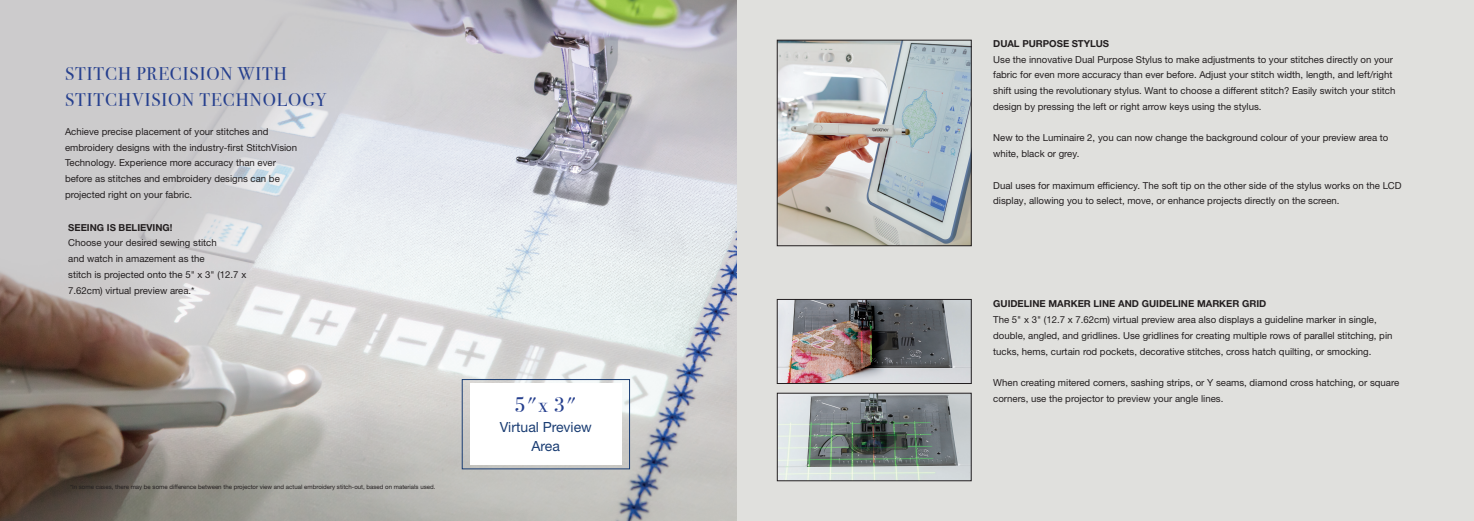
<style>
.page{position:relative;width:1474px;height:521px;background:#fff}
.page>*{position:absolute;margin:0;border:0;box-sizing:border-box;transform-origin:0 0}
.t1{font:21px "Bodoni Svty Two ITCTT";color:#253f8e}
.t2{font:18.38px "Bodoni Svty Two ITCTT";letter-spacing:.05em;color:#253f8e}
.t3{font:14px "Helvetica Neue LTW1 G";color:#1a3d73}
.t4{font:9.62px/15.8px "Helvetica Neue LTW1 G";color:#231f20}
.t5{font:700 9.62px "Helvetica Neue LTW1 G";color:#231f20}
.t6{font:6.12px "Helvetica Neue LTW1 G";color:#231f20}
</style>
<div class="page">
<div style="left:737px;top:0;width:736px;height:521px;background:#e0e0dd"></div>
<img style="left:0;top:0;width:736px;height:521px">
<div style="left:470px;top:384px;width:151px;height:81px;background:#fff"></div>
<div style="left:462px;top:379px;width:168px;height:90px;border:1px solid #1a3d73"></div>
<img style="left:779px;top:301px;width:190px;height:81px">
<div style="left:777px;top:299px;width:194px;height:85px;border:1px solid #231f20"></div>
<img style="left:779px;top:395px;width:190px;height:84px">
<div style="left:777px;top:393px;width:194px;height:88px;border:1px solid #231f20"></div>
<img style="left:779px;top:42px;width:190px;height:202px">
<div style="left:777px;top:40px;width:194px;height:206px;border:1px solid #231f20"></div>
<p class="t2" style="left:65px;top:58px;width:223px">STITCH PRECISION WITH</p>
<p class="t2" style="left:65px;top:84px;width:263px">STITCHVISION TECHNOLOGY</p>
<p class="t4" style="left:65px;top:124px;width:234px">Achieve precise placement of your stitches and embroidery designs with the industry-first StitchVision Technology. Experience more accuracy than ever before as stitches and embroidery designs can be projected right on your fabric.</p>
<p class="t5" style="left:68px;top:221px;width:106px">SEEING IS BELIEVING!</p>
<p class="t4" style="left:68px;top:235px;width:180px">Choose your desired sewing stitch<br>and watch in amazement as the<br>stitch is projected onto the 5" x 3" (12.7 x 7.62cm) virtual preview area.*</p>
<p class="t6" style="left:70px;top:483px;width:367px">*In some cases, there may be some difference between the projector view and actual embroidery stitch-out, based on materials used.</p>
<p class="t1" style="left:514px;top:388px;width:64px">5"x 3"</p>
<p class="t3" style="left:499px;top:418px;width:94px">Virtual Preview</p>
<p class="t3" style="left:531px;top:437px;width:30px">Area</p>
<p class="t5" style="left:993px;top:37px;width:117px">DUAL PURPOSE STYLUS</p>
<p class="t4" style="left:993px;top:51px;width:403px">Use the innovative Dual Purpose Stylus to make adjustments to your stitches directly on your fabric for even more accuracy than ever before. Adjust your stitch width, length, and left/right shift using the revolutionary stylus. Want to choose a different stitch? Easily switch your stitch design by pressing the left or right arrow keys using the stylus.</p>
<p class="t4" style="left:993px;top:130px;width:396px">New to the Luminaire 2, you can now change the background colour of your preview area to white, black or grey.</p>
<p class="t4" style="left:993px;top:177px;width:410px">Dual uses for maximum efficiency. The soft tip on the other side of the stylus works on the LCD display, allowing you to select, move, or enhance projects directly on the screen.</p>
<p class="t5" style="left:993px;top:298px;width:274px">GUIDELINE MARKER LINE AND GUIDELINE MARKER GRID</p>
<p class="t4" style="left:993px;top:312px;width:401px">The 5" x 3" (12.7 x 7.62cm) virtual preview area also displays a guideline marker in single, double, angled, and gridlines. Use gridlines for creating multiple rows of parallel stitching, pin tucks, hems, curtain rod pockets, decorative stitches, cross hatch quilting, or smocking.</p>
<p class="t4" style="left:993px;top:375px;width:407px">When creating mitered corners, sashing strips, or Y seams, diamond cross hatching, or square corners, use the projector to preview your angle lines.</p>
</div>
